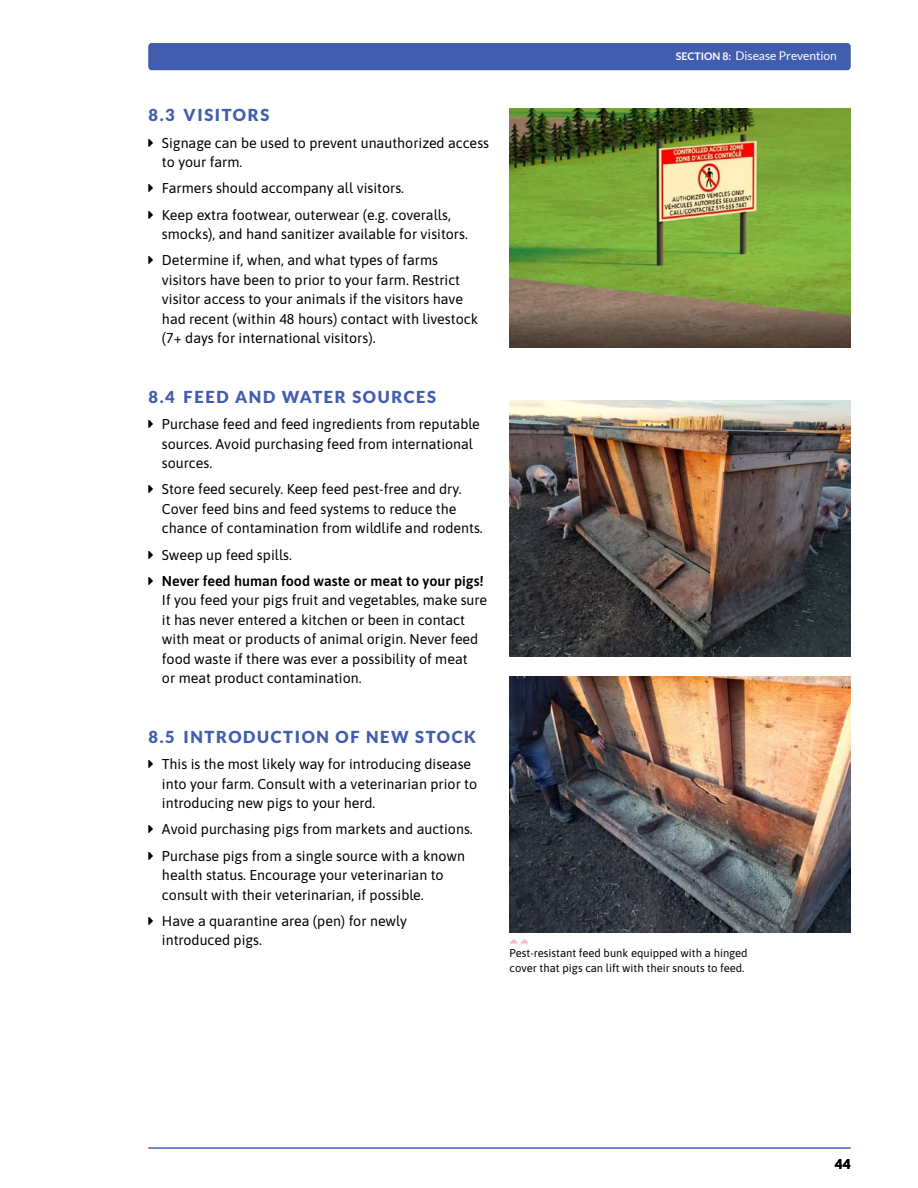
<style>
.page{position:relative;width:918px;height:1188px;background:#fff}
.page>*{position:absolute;margin:0;border:0;box-sizing:border-box;transform-origin:0 0}
.t1{font:900 16.5px "Lato";letter-spacing:.1em;color:#425dae}
.t2{font:14.25px/19.5px "Asap";color:#000}
.t3{font:600 14.25px "Asap";color:#000}
.t4{font:900 13.5px "Lato";color:#000}
.t5{font:12px "Lato";color:#fff}
.t6{font:11.25px/15px "Asap";color:#000}
.t7{font:700 10.5px "Lato";color:#fff}
</style>
<div class="page">
<hr style="left:148px;top:1148px;width:702px;height:1px;background:#425dae">
<div style="left:148px;top:43px;width:702px;height:27px;background:#425dae;border-radius:3px"></div>
<img style="left:510px;top:108px;width:340px;height:240px">
<img style="left:510px;top:677px;width:340px;height:255px">
<img style="left:510px;top:401px;width:340px;height:255px">
<svg style="left:510px;top:939px;width:19px;height:5px"></svg>
<p class="t1" style="left:148px;top:106px;width:122px">8.3 VISITORS</p>
<p class="t2" style="left:162px;top:132px;width:329px">Signage can be used to prevent unauthorized access to your farm.</p>
<p class="t2" style="left:162px;top:174px;width:290px;line-height:26.2px">Farmers should accompany all visitors.<br>Keep extra footwear, outerwear (e.g. coveralls,</p>
<p class="t2" style="left:162px;top:220px;width:307px;line-height:26.2px">smocks), and hand sanitizer available for visitors.<br>Determine if, when, and what types of farms</p>
<p class="t2" style="left:162px;top:269px;width:318px">visitors have been to prior to your farm. Restrict visitor access to your animals if the visitors have had recent (within 48 hours) contact with livestock (7+ days for international visitors).</p>
<p class="t1" style="left:148px;top:387px;width:289px">8.4 FEED AND WATER SOURCES</p>
<p class="t2" style="left:162px;top:414px;width:319px">Purchase feed and feed ingredients from reputable sources. Avoid purchasing feed from international sources.</p>
<p class="t2" style="left:162px;top:479px;width:322px">Store feed securely. Keep feed pest-free and dry.<br>Cover feed bins and feed systems to reduce the chance of contamination from wildlife and rodents.</p>
<p class="t2" style="left:162px;top:544px;width:131px">Sweep up feed spills.</p>
<p class="t3" style="left:162px;top:571px;width:323px">Never feed human food waste or meat to your pigs!</p>
<p class="t2" style="left:162px;top:590px;width:327px">If you feed your pigs fruit and vegetables, make sure it has never entered a kitchen or been in contact with meat or products of animal origin. Never feed food waste if there was ever a possibility of meat<br>or meat product contamination.</p>
<p class="t1" style="left:148px;top:727px;width:329px">8.5 INTRODUCTION OF NEW STOCK</p>
<p class="t2" style="left:162px;top:754px;width:317px">This is the most likely way for introducing disease into your farm. Consult with a veterinarian prior to introducing new pigs to your herd.</p>
<p class="t2" style="left:162px;top:816px;width:312px;line-height:26.2px">Avoid purchasing pigs from markets and auctions.<br>Purchase pigs from a single source with a known</p>
<p class="t2" style="left:162px;top:865px;width:283px">health status. Encourage your veterinarian to consult with their veterinarian, if possible.</p>
<p class="t2" style="left:162px;top:910px;width:247px">Have a quarantine area (pen) for newly introduced pigs.</p>
<p class="t5" style="left:735px;top:49px;width:103px">Disease Prevention</p>
<p class="t5" style="left:772px;top:49px;width:67px">Starting Out</p>
<p class="t7" style="left:676px;top:50px;width:57px">SECTION 8:</p>
<p class="t7" style="left:712px;top:50px;width:57px">SECTION 1:</p>
<p class="t6" style="left:510px;top:945px;width:239px">Pest-resistant feed bunk equipped with a hinged cover that pigs can lift with their snouts to feed.</p>
<p class="t4" style="left:835px;top:1156px;width:17px">44</p>
</div>
